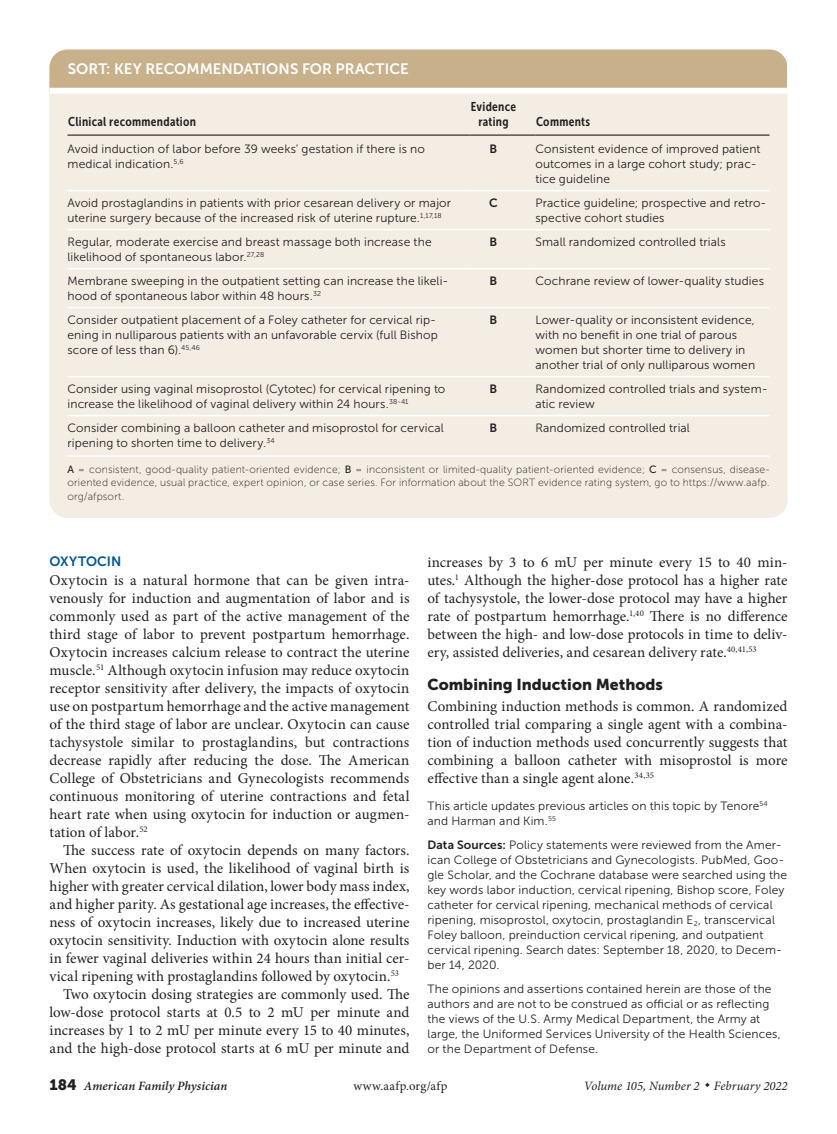
<style>
.page{position:relative;width:837px;height:1134px;background:#fff}
.page>*{position:absolute;margin:0;border:0;box-sizing:border-box;transform-origin:0 0}
.head1{font:15.75px "Museo Sans 900";color:#231f20}
.body_noindent{font:15px/18px "Minion Pro";letter-spacing:.005em;color:#231f20;text-align:justify}
.body_text{font:15px/18px "Minion Pro";letter-spacing:.005em;color:#231f20;text-align:justify}
.sort_title{font:15px "Museo Sans 700";color:#fff}
.head2{font:13.5px "Museo Sans 700";color:#005492}
.table_head1{font:12.75px/15.3px "Museo Sans Cond 700";letter-spacing:.025em;color:#231f20;text-align:center}
.t1{font:italic 12.75px "Minion Pro";color:#231f20}
.t2{font:italic 600 12.75px "Minion Pro";letter-spacing:.005em;color:#231f20}
.t3{font:12.75px "Minion Pro";letter-spacing:.03em;color:#231f20}
.blurb{font:12px/15px "Museo Sans 300";letter-spacing:.01em;color:#231f20}
.table_data{font:12px/15px "Museo Sans 300";letter-spacing:.01em;color:#231f20}
.table_data_last_col{font:12px/15px "Museo Sans 300";letter-spacing:.01em;color:#231f20}
.table_data-2{font:12px "Museo Sans 700";color:#231f20}
.table_fig_note{font:10.5px/13.5px "Museo Sans 100";letter-spacing:.02em;color:#231f20;text-align:justify}
.s1{font-family:"Museo Sans 500"}
.s2{font-family:"Museo Sans 700"}
.s3{font-family:"Museo Sans 900";font-weight:400;font-style:normal;font-size:15px}
</style>
<div class="page">
<div style="left:50px;top:50px;width:738px;height:468px;background:#f3ede3;border-radius:18px"></div>
<hr style="left:68px;top:135px;width:402px;height:1px;background:#231f20">
<hr style="left:470px;top:135px;width:66px;height:1px;background:#231f20">
<hr style="left:536px;top:135px;width:234px;height:1px;background:#231f20">
<hr style="left:68px;top:455px;width:402px;height:2px;background:#fff">
<hr style="left:470px;top:455px;width:66px;height:2px;background:#fff">
<hr style="left:536px;top:455px;width:234px;height:2px;background:#fff">
<hr style="left:68px;top:190px;width:402px;height:1px;background:#fff">
<hr style="left:470px;top:190px;width:66px;height:1px;background:#fff">
<hr style="left:536px;top:190px;width:234px;height:1px;background:#fff">
<hr style="left:68px;top:229px;width:402px;height:1px;background:#fff">
<hr style="left:470px;top:229px;width:66px;height:1px;background:#fff">
<hr style="left:536px;top:229px;width:234px;height:1px;background:#fff">
<hr style="left:68px;top:268px;width:402px;height:1px;background:#fff">
<hr style="left:470px;top:268px;width:66px;height:1px;background:#fff">
<hr style="left:536px;top:268px;width:234px;height:1px;background:#fff">
<hr style="left:68px;top:307px;width:402px;height:1px;background:#fff">
<hr style="left:470px;top:307px;width:66px;height:1px;background:#fff">
<hr style="left:536px;top:307px;width:234px;height:1px;background:#fff">
<hr style="left:68px;top:376px;width:402px;height:1px;background:#fff">
<hr style="left:470px;top:376px;width:66px;height:1px;background:#fff">
<hr style="left:536px;top:376px;width:234px;height:1px;background:#fff">
<hr style="left:68px;top:415px;width:402px;height:1px;background:#fff">
<hr style="left:470px;top:415px;width:66px;height:1px;background:#fff">
<hr style="left:536px;top:415px;width:234px;height:1px;background:#fff">
<div style="left:50px;top:50px;width:738px;height:42px;background:#c8b08b"></div>
<div style="left:50px;top:88px;width:738px;height:6px;background:#fff"></div>
<p class="sort_title" style="left:68px;top:61px;width:342px">SORT: KEY RECOMMENDATIONS FOR PRACTICE</p>
<p class="table_head1" style="left:68px;top:114px;width:129px">Clinical recommendation</p>
<p class="table_head1" style="left:471px;top:99px;width:47px">Evidence rating</p>
<p class="table_head1" style="left:536px;top:114px;width:55px">Comments</p>
<p class="table_data" style="left:68px;top:142px;width:359px">Avoid induction of labor before 39 weeks’ gestation if there is no medical indication.<sup>5,6</sup></p>
<p class="table_data-2" style="left:490px;top:142px;width:9px">B</p>
<p class="table_data_last_col" style="left:536px;top:142px;width:227px">Consistent evidence of improved patient outcomes in a large cohort study; prac&shy;tice guideline</p>
<p class="table_data" style="left:68px;top:196px;width:385px">Avoid prostaglandins in patients with prior cesarean delivery or major uterine surgery because of the increased risk of uterine rupture.<sup>1,17,18</sup></p>
<p class="table_data-2" style="left:489px;top:196px;width:10px">C</p>
<p class="table_data_last_col" style="left:536px;top:196px;width:233px">Practice guideline; prospective and retro&shy;spective cohort studies</p>
<p class="table_data" style="left:68px;top:235px;width:366px">Regular, moderate exercise and breast massage both increase the likelihood of spontaneous labor.<sup>27,28</sup></p>
<p class="table_data-2" style="left:490px;top:235px;width:9px">B</p>
<p class="table_data_last_col" style="left:536px;top:235px;width:192px">Small randomized controlled trials</p>
<p class="table_data" style="left:68px;top:274px;width:382px">Membrane sweeping in the outpatient setting can increase the likeli&shy;hood of spontaneous labor within 48 hours.<sup>32</sup></p>
<p class="table_data-2" style="left:490px;top:274px;width:9px">B</p>
<p class="table_data_last_col" style="left:536px;top:274px;width:230px">Cochrane review of lower-quality studies</p>
<p class="table_data" style="left:68px;top:313px;width:372px">Consider outpatient placement of a Foley catheter for cervical rip&shy;ening in nulliparous patients with an unfavorable cervix (full Bishop score of less than 6).<sup>45,46</sup></p>
<p class="table_data-2" style="left:490px;top:313px;width:9px">B</p>
<p class="table_data_last_col" style="left:536px;top:313px;width:221px">Lower-quality or inconsistent evidence, with no benefit in one trial of parous women but shorter time to delivery in another trial of only nulliparous women</p>
<p class="table_data" style="left:68px;top:382px;width:379px">Consider using vaginal misoprostol (Cytotec) for cervical ripening to increase the likelihood of vaginal delivery within 24 hours.<sup>38-41</sup></p>
<p class="table_data-2" style="left:490px;top:382px;width:9px">B</p>
<p class="table_data_last_col" style="left:536px;top:382px;width:234px">Randomized controlled trials and system&shy;atic review</p>
<p class="table_data" style="left:68px;top:421px;width:378px">Consider combining a balloon catheter and misoprostol for cervical ripening to shorten time to delivery.<sup>34</sup></p>
<p class="table_data-2" style="left:490px;top:421px;width:9px">B</p>
<p class="table_data_last_col" style="left:536px;top:421px;width:156px">Randomized controlled trial</p>
<p class="table_fig_note" style="left:68px;top:463px;width:704px"><span class="s1">A</span> = consistent, good-quality patient-oriented evidence; <span class="s1">B</span> = inconsistent or limited-quality patient-oriented evidence; <span class="s1">C</span> = consensus, disease&shy;oriented evidence, usual practice, expert opinion, or case series. For information about the SORT evidence rating system, go to https://www.aafp. org/afpsort.</p>
<p class="head2" style="left:50px;top:553px;width:73px">OXYTOCIN</p>
<p class="body_noindent" style="left:50px;top:571px;width:362px">Oxytocin is a natural hormone that can be given intra&shy;venously for induction and augmentation of labor and is commonly used as part of the active management of the third stage of labor to prevent postpartum hemorrhage.<br>Oxytocin increases calcium release to contract the uterine muscle.<sup>51</sup> Although oxytocin infusion may reduce oxytocin receptor sensitivity after delivery, the impacts of oxytocin use on postpartum hemorrhage and the active management of the third stage of labor are unclear. Oxytocin can cause tachysystole similar to prostaglandins, but contractions decrease rapidly after reducing the dose. The American College of Obstetricians and Gynecologists recommends continuous monitoring of uterine contractions and fetal heart rate when using oxytocin for induction or augmen&shy;tation of labor.<sup>52</sup></p>
<p class="body_text" style="left:50px;top:841px;width:362px;text-indent:14px">The success rate of oxytocin depends on many factors.<br>When oxytocin is used, the likelihood of vaginal birth is higher with greater cervical dilation, lower body mass index, and higher parity. As gestational age increases, the effective&shy;ness of oxytocin increases, likely due to increased uterine oxytocin sensitivity. Induction with oxytocin alone results in fewer vaginal deliveries within 24 hours than initial cer&shy;vical ripening with prostaglandins followed by oxytocin.<sup>53</sup></p>
<p class="body_text" style="left:50px;top:985px;width:362px;text-indent:14px">Two oxytocin dosing strategies are commonly used. The low-dose protocol starts at 0.5 to 2 mU per minute and increases by 1 to 2 mU per minute every 15 to 40 minutes, and the high-dose protocol starts at 6 mU per minute and</p>
<p class="body_text" style="left:428px;top:553px;width:362px">increases by 3 to 6 mU per minute every 15 to 40 min&shy;utes.<sup>1</sup> Although the higher-dose protocol has a higher rate of tachysystole, the lower-dose protocol may have a higher rate of postpartum hemorrhage.<sup>1,40</sup> There is no difference between the high- and low-dose protocols in time to deliv&shy;ery, assisted deliveries, and cesarean delivery rate.<sup>40,41,53</sup></p>
<p class="head1" style="left:428px;top:676px;width:237px">Combining Induction Methods</p>
<p class="body_noindent" style="left:428px;top:697px;width:362px">Combining induction methods is common. A randomized controlled trial comparing a single agent with a combina&shy;tion of induction methods used concurrently suggests that combining a balloon catheter with misoprostol is more effective than a single agent alone.<sup>34,35</sup></p>
<p class="blurb" style="left:428px;top:798px;width:342px">This article updates previous articles on this topic by Tenore<sup>54 </sup>and Harman and Kim.<sup>55</sup></p>
<p class="blurb" style="left:428px;top:837px;width:361px"><span class="s2">Data Sources:</span> Policy statements were reviewed from the Amer&shy;ican College of Obstetricians and Gynecologists. PubMed, Goo&shy;gle Scholar, and the Cochrane database were searched using the key words labor induction, cervical ripening, Bishop score, Foley catheter for cervical ripening, mechanical methods of cervical ripening, misoprostol, oxytocin, prostaglandin E<sub>2</sub>, transcervical Foley balloon, preinduction cervical ripening, and outpatient cervical ripening. Search dates: September 18, 2020, to Decem&shy;ber 14, 2020.</p>
<p class="blurb" style="left:428px;top:981px;width:355px">The opinions and assertions contained herein are those of the authors and are not to be construed as official or as reflecting the views of the U.S. Army Medical Department, the Army at large, the Uniformed Services University of the Health Sciences, or the Department of Defense.</p>
<p class="t2" style="left:50px;top:1077px;width:179px"><span class="s3">184</span> American Family Physician</p>
<p class="t3" style="left:353px;top:1078px;width:96px">www.aafp.org/afp</p>
<p class="t1" style="left:584px;top:1078px;width:205px">Volume 105, Number 2 ◆ February 2022</p>
</div>
